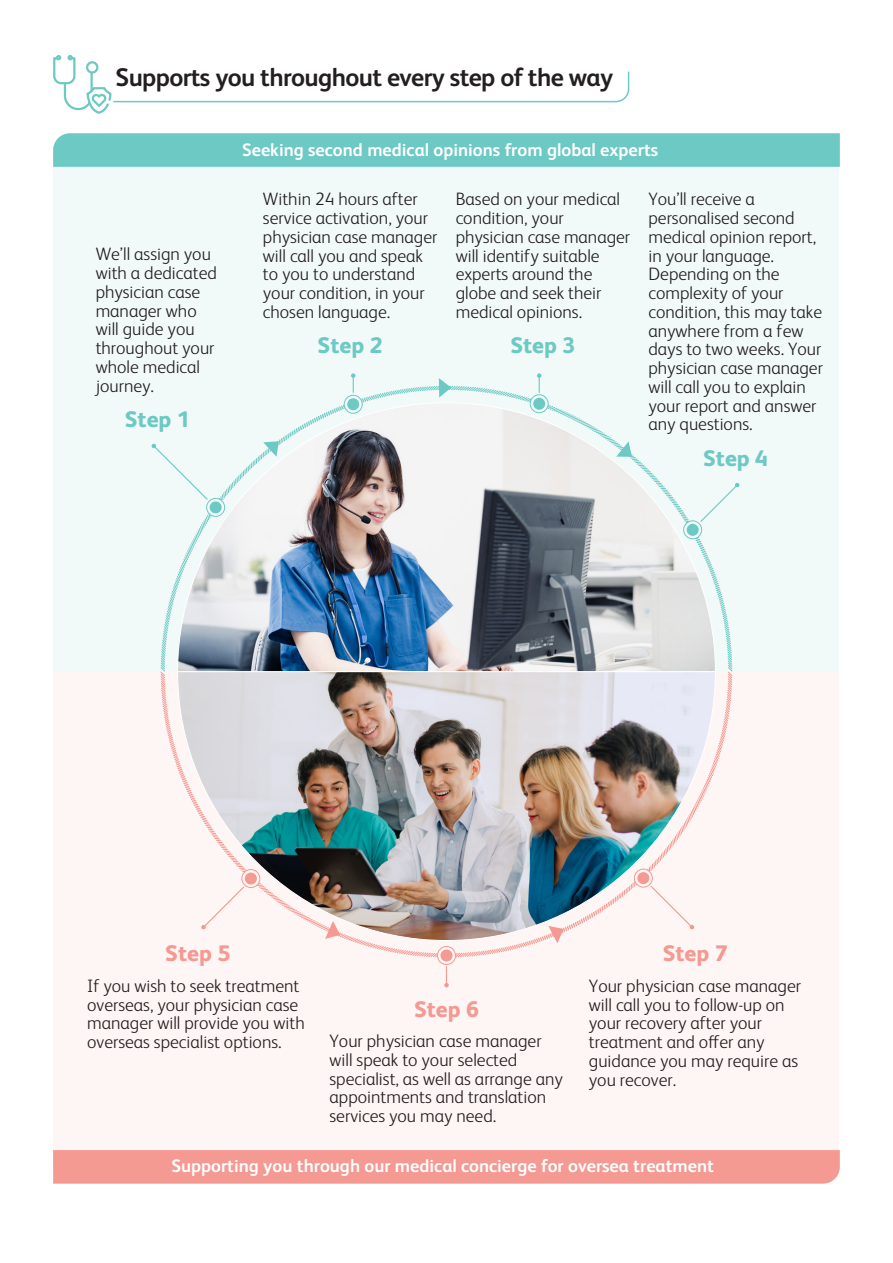
<style>
.page{position:relative;width:893px;height:1263px;background:#fff}
.page>*{position:absolute;margin:0;border:0;box-sizing:border-box;transform-origin:0 0}
.t1{font:700 25.5px "FS Albert Pro";letter-spacing:-.025em;color:#231f20}
.t2{font:800 22.5px "FS Albert Pro";color:#6dc9c4}
.t3{font:800 22.5px "FS Albert Pro";color:#f59993}
.t4{font:300 18px/18.8px "FS Albert Pro";color:#231f20}
.t5{font:700 18px "FS Albert Pro";color:#fff}
</style>
<div class="page">
<div style="left:54px;top:657px;width:785px;height:513px;background:#fef6f4"></div>
<div style="left:54px;top:146px;width:785px;height:525px;background:#f2faf9"></div>
<svg style="left:53px;top:55px;width:577px;height:59px"></svg>
<div style="left:53px;top:1150px;width:787px;height:34px;background:#f59993"></div>
<div style="left:53px;top:133px;width:787px;height:34px;background:#6dc9c4"></div>
<img style="left:160px;top:385px;width:573px;height:286px">
<img style="left:160px;top:671px;width:573px;height:287px">
<svg style="left:437px;top:946px;width:18px;height:18px"></svg>
<div style="left:437px;top:946px;width:19px;height:19px;border:1px solid #f59993;border-radius:50%"></div>
<div style="left:440px;top:949px;width:12px;height:12px;background:#f59993;border-radius:50%"></div>
<svg style="left:344px;top:395px;width:18px;height:18px"></svg>
<div style="left:344px;top:395px;width:19px;height:19px;border:1px solid #6dc9c4;border-radius:50%"></div>
<div style="left:347px;top:398px;width:12px;height:12px;background:#6dc9c4;border-radius:50%"></div>
<svg style="left:207px;top:498px;width:18px;height:18px"></svg>
<div style="left:206px;top:498px;width:19px;height:19px;border:1px solid #6dc9c4;border-radius:50%"></div>
<div style="left:210px;top:501px;width:12px;height:12px;background:#6dc9c4;border-radius:50%"></div>
<svg style="left:684px;top:521px;width:18px;height:18px"></svg>
<div style="left:683px;top:520px;width:19px;height:19px;border:1px solid #6dc9c4;border-radius:50%"></div>
<div style="left:687px;top:524px;width:12px;height:12px;background:#6dc9c4;border-radius:50%"></div>
<svg style="left:530px;top:395px;width:18px;height:18px"></svg>
<div style="left:530px;top:394px;width:19px;height:19px;border:1px solid #6dc9c4;border-radius:50%"></div>
<div style="left:533px;top:398px;width:12px;height:12px;background:#6dc9c4;border-radius:50%"></div>
<svg style="left:242px;top:869px;width:18px;height:18px"></svg>
<div style="left:242px;top:869px;width:18px;height:19px;border:1px solid #f59993;border-radius:50%"></div>
<div style="left:245px;top:872px;width:12px;height:12px;background:#f59993;border-radius:50%"></div>
<svg style="left:634px;top:869px;width:18px;height:18px"></svg>
<div style="left:634px;top:869px;width:19px;height:18px;border:1px solid #f59993;border-radius:50%"></div>
<div style="left:637px;top:872px;width:12px;height:12px;background:#f59993;border-radius:50%"></div>
<svg style="left:444px;top:966px;width:5px;height:21px"></svg>
<svg style="left:351px;top:373px;width:4px;height:19px"></svg>
<svg style="left:151px;top:443px;width:58px;height:58px"></svg>
<svg style="left:699px;top:483px;width:41px;height:40px"></svg>
<svg style="left:537px;top:373px;width:4px;height:19px"></svg>
<svg style="left:201px;top:885px;width:44px;height:45px"></svg>
<svg style="left:649px;top:885px;width:45px;height:45px"></svg>
<svg style="left:263px;top:441px;width:16px;height:16px"></svg>
<svg style="left:439px;top:378px;width:12px;height:20px"></svg>
<svg style="left:325px;top:921px;width:15px;height:18px"></svg>
<svg style="left:548px;top:926px;width:16px;height:17px"></svg>
<svg style="left:616px;top:441px;width:16px;height:16px"></svg>
<h1 class="t1" style="left:116px;top:59px;width:499px">Supports you throughout every step of the way</h1>
<p class="t4" style="left:96px;top:244px;width:123px">We’ll assign you with a dedicated physician case manager who will guide you throughout your whole medical journey.</p>
<p class="t2" style="left:125px;top:401px;width:66px">Step 1</p>
<p class="t5" style="left:242px;top:137px;width:418px">Seeking second medical opinions from global experts</p>
<p class="t4" style="left:263px;top:189px;width:176px">Within 24 hours after service activation, your physician case manager will call you and speak to you to understand your condition, in your chosen language.</p>
<p class="t2" style="left:318px;top:328px;width:66px">Step 2</p>
<p class="t4" style="left:456px;top:189px;width:176px">Based on your medical condition, your physician case manager will identify suitable experts around the globe and seek their medical opinions.</p>
<p class="t2" style="left:510px;top:328px;width:66px">Step 3</p>
<p class="t4" style="left:648px;top:189px;width:176px">You’ll receive a personalised second medical opinion report, in your language.<br>Depending on the complexity of your condition, this may take anywhere from a few days to two weeks. Your physician case manager will call you to explain your report and answer any questions.</p>
<p class="t2" style="left:703px;top:440px;width:66px">Step 4</p>
<p class="t3" style="left:165px;top:936px;width:66px">Step 5</p>
<p class="t4" style="left:87px;top:975px;width:219px">If you wish to seek treatment overseas, your physician case manager will provide you with overseas specialist options.</p>
<p class="t3" style="left:414px;top:991px;width:66px">Step 6</p>
<p class="t4" style="left:330px;top:1030px;width:235px">Your physician case manager will speak to your selected specialist, as well as arrange any appointments and translation services you may need.</p>
<p class="t3" style="left:663px;top:936px;width:66px">Step 7</p>
<p class="t4" style="left:589px;top:975px;width:214px">Your physician case manager will call you to follow-up on your recovery after your treatment and offer any guidance you may require as you recover.</p>
<p class="t5" style="left:171px;top:1153px;width:544px">Supporting you through our medical concierge for oversea treatment</p>
</div>
